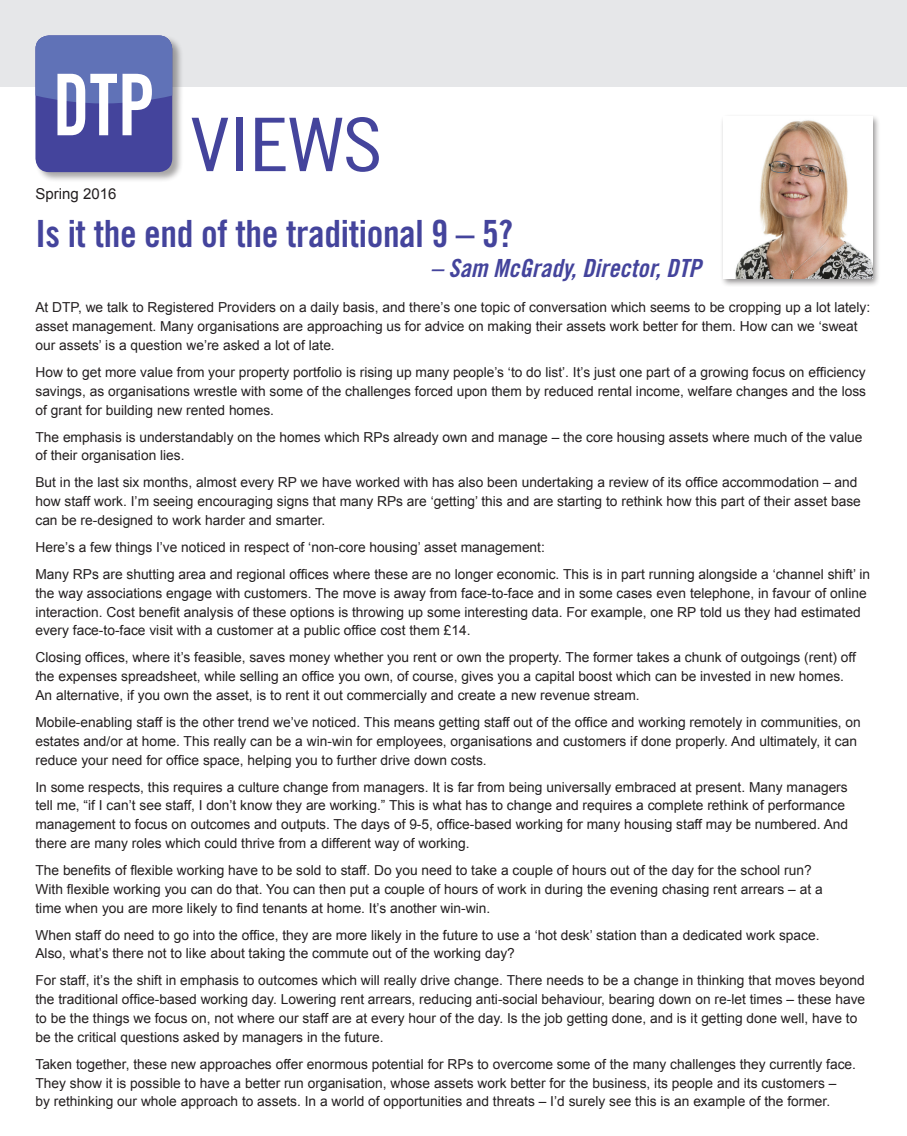
<style>
.page{position:relative;width:907px;height:1136px;background:#fff}
.page>*{position:absolute;margin:0;border:0;box-sizing:border-box;transform-origin:0 0}
.t1{font:73.88px "Trade Gothic Cond Eighteen";color:#44449c;scale:1.2 1}
.t2{font:37.5px "Trade Gothic Bold Cond Twenty";letter-spacing:-.01em;color:#44449c}
.t3{font:25px "Trade Gothic Bold Cond Twenty Obl";color:#44449c}
.t4{font:15px "Arial";color:#231f20}
.t5{font:13.75px/18.8px "Arial";color:#231f20}
</style>
<div class="page">
<div style="left:0;top:0;width:906px;height:86px;background:#e6e7e9"></div>
<div style="left:34px;top:34px;width:149px;height:149px;background:#231f20;opacity:.4"></div>
<svg style="left:35px;top:35px;width:137px;height:137px;background:#6d74b6"></svg>
<div style="left:719px;top:113px;width:161px;height:174px;background:#231f20;opacity:.5"></div>
<img style="left:723px;top:117px;width:149px;height:162px">
<p class="t4" style="left:35px;top:184px;width:82px">Spring 2016</p>
<h1 class="t1" style="left:190px;top:101px;width:162px">VIEWS</h1>
<h2 class="t2" style="left:35px;top:210px;width:479px">Is it the end of the traditional 9 – 5?</h2>
<h3 class="t3" style="left:430px;top:253px;width:272px">– Sam McGrady, Director, DTP</h3>
<p class="t5" style="left:35px;top:298px;width:836px">At DTP, we talk to Registered Providers on a daily basis, and there’s one topic of conversation which seems to be cropping up a lot lately: asset management. Many organisations are approaching us for advice on making their assets work better for them. How can we ‘sweat our assets’ is a question we’re asked a lot of late.</p>
<p class="t5" style="left:35px;top:363px;width:831px;text-align:justify">How to get more value from your property portfolio is rising up many people’s ‘to do list’. It’s just one part of a growing focus on efficiency savings, as organisations wrestle with some of the challenges forced upon them by reduced rental income, welfare changes and the loss of grant for building new rented homes.</p>
<p class="t5" style="left:35px;top:427px;width:828px">The emphasis is understandably on the homes which RPs already own and manage – the core housing assets where much of the value of their organisation lies.</p>
<p class="t5" style="left:35px;top:473px;width:826px">But in the last six months, almost every RP we have worked with has also been undertaking a review of its office accommodation – and how staff work. I’m seeing encouraging signs that many RPs are ‘getting’ this and are starting to rethink how this part of their asset base can be re-designed to work harder and smarter.</p>
<p class="t5" style="left:35px;top:534px;width:835px;line-height:27.1px">Here’s a few things I’ve noticed in respect of ‘non-core housing’ asset management:<br>Many RPs are shutting area and regional offices where these are no longer economic. This is in part running alongside a ‘channel shift’ in</p>
<p class="t5" style="left:35px;top:584px;width:832px">the way associations engage with customers. The move is away from face-to-face and in some cases even telephone, in favour of online interaction. Cost benefit analysis of these options is throwing up some interesting data. For example, one RP told us they had estimated every face-to-face visit with a customer at a public office cost them £14.</p>
<p class="t5" style="left:35px;top:648px;width:821px">Closing offices, where it’s feasible, saves money whether you rent or own the property. The former takes a chunk of outgoings (rent) off the expenses spreadsheet, while selling an office you own, of course, gives you a capital boost which can be invested in new homes.<br>An alternative, if you own the asset, is to rent it out commercially and create a new revenue stream.</p>
<p class="t5" style="left:35px;top:713px;width:826px">Mobile-enabling staff is the other trend we’ve noticed. This means getting staff out of the office and working remotely in communities, on estates and/or at home. This really can be a win-win for employees, organisations and customers if done properly. And ultimately, it can reduce your need for office space, helping you to further drive down costs.</p>
<p class="t5" style="left:35px;top:777px;width:813px">In some respects, this requires a culture change from managers. It is far from being universally embraced at present. Many managers tell me, “if I can’t see staff, I don’t know they are working.” This is what has to change and requires a complete rethink of performance management to focus on outcomes and outputs. The days of 9-5, office-based working for many housing staff may be numbered. And there are many roles which could thrive from a different way of working.</p>
<p class="t5" style="left:35px;top:861px;width:788px">The benefits of flexible working have to be sold to staff. Do you need to take a couple of hours out of the day for the school run?<br>With flexible working you can do that. You can then put a couple of hours of work in during the evening chasing rent arrears – at a time when you are more likely to find tenants at home. It’s another win-win.</p>
<p class="t5" style="left:35px;top:925px;width:785px">When staff do need to go into the office, they are more likely in the future to use a ‘hot desk’ station than a dedicated work space.<br>Also, what’s there not to like about taking the commute out of the working day?</p>
<p class="t5" style="left:35px;top:971px;width:831px">For staff, it’s the shift in emphasis to outcomes which will really drive change. There needs to be a change in thinking that moves beyond the traditional office-based working day. Lowering rent arrears, reducing anti-social behaviour, bearing down on re-let times – these have to be the things we focus on, not where our staff are at every hour of the day. Is the job getting done, and is it getting done well, have to be the critical questions asked by managers in the future.</p>
<p class="t5" style="left:35px;top:1055px;width:821px">Taken together, these new approaches offer enormous potential for RPs to overcome some of the many challenges they currently face.<br>They show it is possible to have a better run organisation, whose assets work better for the business, its people and its customers –<br>by rethinking our whole approach to assets. In a world of opportunities and threats – I’d surely see this is an example of the former.</p>
</div>
